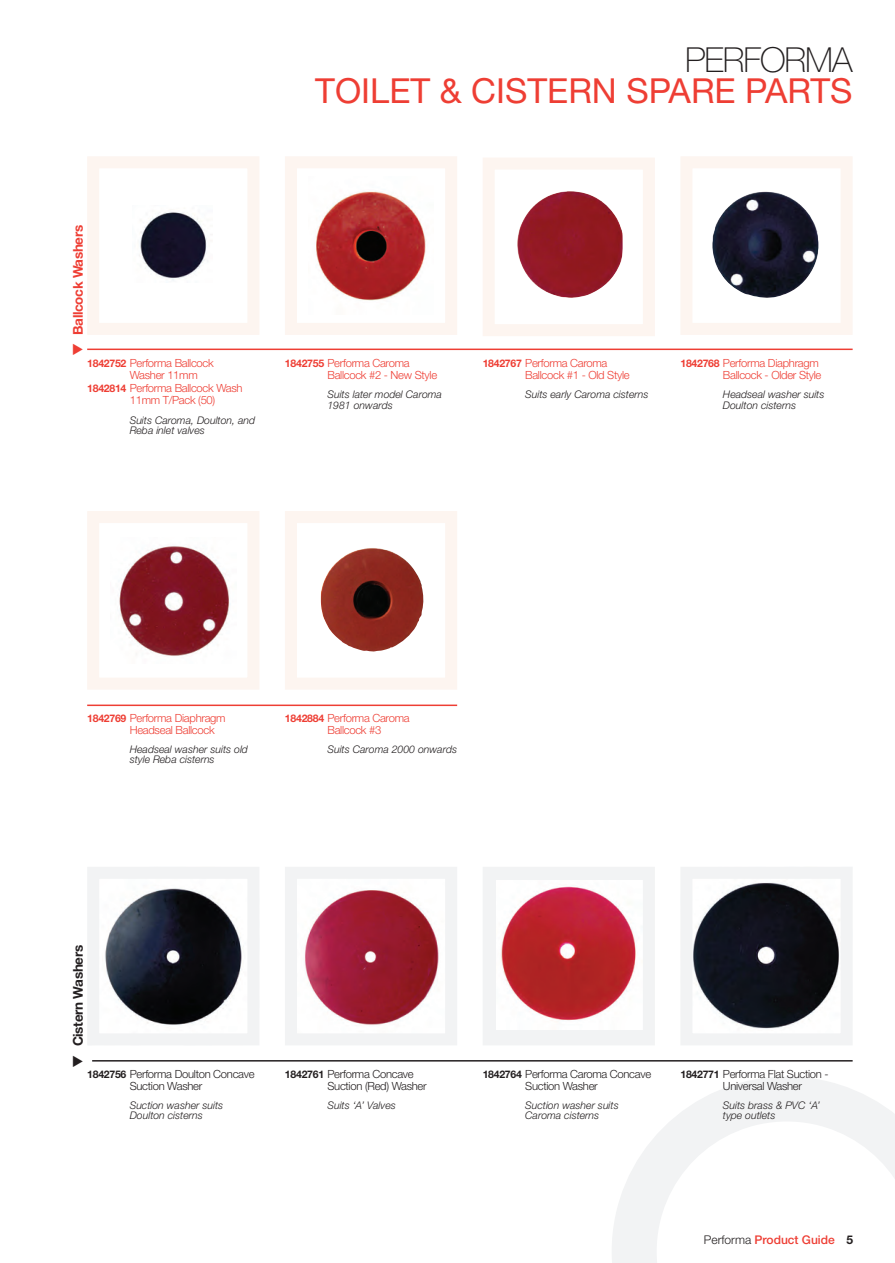
<style>
.page{position:relative;width:895px;height:1263px;background:#fff}
.page>*{position:absolute;margin:0;border:0;box-sizing:border-box;transform-origin:0 0}
.t1{font:34.5px/31.5px "Helvetica Neue";color:#ee3e34;text-align:right}
.L2_Sub_Side_Head_RED{font:700 13.5px "Helvetica Neue";letter-spacing:-.025em;color:#ee3e34}
.L2_Sub_Side_Head_RED-2{font:700 13.5px "Helvetica Neue";letter-spacing:-.025em;color:#231f20}
.t2{font:500 12px "Helvetica Neue";color:#ee3e34}
.L3_Code_Name_Red{font:300 11.25px/12px "Helvetica Neue";letter-spacing:-.025em;color:#ee3e34}
.L3_Code_Name_Red-2{font:300 11.25px/12px "Helvetica Neue";letter-spacing:-.025em;color:#231f20}
.L4_Sub_copy_10mm_IND{font:italic 300 10.5px/10.5px "Helvetica Neue";color:#231f20}
.s1{font-weight:100;color:#231f20}
.s2{font-weight:700;font-size:10.5px}
.s3{font-weight:300;color:#231f20}
.s4{font-weight:700;color:#231f20}
</style>
<div class="page">
<svg style="left:612px;top:1077px;width:283px;height:186px"></svg>
<hr style="left:87px;top:349px;width:766px;height:1px;background:#ee3e34">
<hr style="left:87px;top:704px;width:370px;height:2px;background:#ee3e34">
<img style="left:139px;top:212px;width:69px;height:69px">
<div style="left:87px;top:156px;width:172px;height:179px;border:12px solid #fdf5f0"></div>
<img style="left:316px;top:191px;width:110px;height:110px">
<div style="left:285px;top:156px;width:172px;height:179px;border:12px solid #fdf5f0"></div>
<img style="left:517px;top:191px;width:106px;height:107px">
<div style="left:483px;top:158px;width:172px;height:178px;border:12px solid #fdf5f0"></div>
<img style="left:712px;top:191px;width:107px;height:107px">
<div style="left:680px;top:156px;width:173px;height:179px;border:12px solid #fdf5f0"></div>
<img style="left:119px;top:546px;width:112px;height:110px">
<div style="left:87px;top:511px;width:172px;height:179px;border:12px solid #fdf5f0"></div>
<img style="left:321px;top:548px;width:103px;height:104px">
<div style="left:285px;top:511px;width:172px;height:179px;border:12px solid #fdf5f0"></div>
<hr style="left:92px;top:1060px;width:761px;height:1px;background:#231f20">
<img style="left:105px;top:888px;width:137px;height:137px">
<div style="left:87px;top:867px;width:172px;height:178px;border:12px solid #f2f3f4"></div>
<img style="left:305px;top:890px;width:134px;height:135px">
<div style="left:285px;top:867px;width:172px;height:178px;border:12px solid #f2f3f4"></div>
<img style="left:501px;top:886px;width:135px;height:134px">
<div style="left:483px;top:867px;width:172px;height:178px;border:12px solid #f2f3f4"></div>
<img style="left:693px;top:882px;width:146px;height:147px">
<div style="left:680px;top:867px;width:173px;height:178px;border:12px solid #f2f3f4"></div>
<p class="t1" style="left:315px;top:43px;width:539px"><span class="s1">PERFORMA<br></span>TOILET &amp; CISTERN SPARE PARTS</p>
<p class="L2_Sub_Side_Head_RED" style="left:70px;top:335px;width:111px;rotate:-90deg">Ballcock Washers</p>
<p class="L3_Code_Name_Red" style="left:130px;top:357px;width:86px;text-indent:-43px"><span class="s2">1842752</span> Performa Ballcock<br>Washer 11mm</p>
<p class="L3_Code_Name_Red" style="left:130px;top:382px;width:114px;text-indent:-43px"><span class="s2">1842814</span> Performa Ballcock Wash<br>11mm T/Pack (50)</p>
<p class="L4_Sub_copy_10mm_IND" style="left:130px;top:414px;width:127px">Suits Caroma, Doulton, and<br>Reba inlet valves</p>
<p class="L3_Code_Name_Red" style="left:327px;top:357px;width:111px;text-indent:-43px"><span class="s2">1842755</span> Performa Caroma<br>Ballcock #2 - New Style</p>
<p class="L4_Sub_copy_10mm_IND" style="left:327px;top:389px;width:116px">Suits later model Caroma<br>1981 onwards</p>
<p class="L3_Code_Name_Red" style="left:525px;top:357px;width:106px;text-indent:-43px"><span class="s2">1842767</span> Performa Caroma<br>Ballcock #1 - Old Style</p>
<p class="L4_Sub_copy_10mm_IND" style="left:525px;top:389px;width:125px">Suits early Caroma cisterns</p>
<p class="L3_Code_Name_Red" style="left:680px;top:357px;width:143px;text-align:right"><span class="s2">1842768</span> Performa Diaphragm<br>Ballcock - Older Style</p>
<p class="L4_Sub_copy_10mm_IND" style="left:723px;top:389px;width:103px">Headseal washer suits<br>Doulton cisterns</p>
<p class="L3_Code_Name_Red" style="left:130px;top:711px;width:97px;text-indent:-43px"><span class="s2">1842769</span> Performa Diaphragm<br>Headseal Ballcock</p>
<p class="L4_Sub_copy_10mm_IND" style="left:130px;top:744px;width:120px">Headseal washer suits old style Reba cisterns</p>
<p class="L3_Code_Name_Red" style="left:327px;top:711px;width:84px;text-indent:-43px"><span class="s2">1842884</span> Performa Caroma<br>Ballcock #3</p>
<p class="L4_Sub_copy_10mm_IND" style="left:327px;top:744px;width:131px">Suits Caroma 2000 onwards</p>
<p class="L2_Sub_Side_Head_RED-2" style="left:70px;top:1046px;width:103px;rotate:-90deg">Cistern Washers</p>
<p class="L3_Code_Name_Red-2" style="left:130px;top:1067px;width:126px;text-indent:-43px"><span class="s2">1842756</span> Performa Doulton Concave<br>Suction Washer</p>
<p class="L4_Sub_copy_10mm_IND" style="left:130px;top:1099px;width:95px">Suction washer suits<br>Doulton cisterns</p>
<p class="L3_Code_Name_Red-2" style="left:327px;top:1067px;width:101px;text-indent:-43px"><span class="s2">1842761</span> Performa Concave<br>Suction (Red) Washer</p>
<p class="L4_Sub_copy_10mm_IND" style="left:327px;top:1099px;width:70px">Suits ‘A’ Valves</p>
<p class="L3_Code_Name_Red-2" style="left:525px;top:1067px;width:127px;text-indent:-43px"><span class="s2">1842764</span> Performa Caroma Concave<br>Suction Washer</p>
<p class="L4_Sub_copy_10mm_IND" style="left:525px;top:1099px;width:95px">Suction washer suits<br>Caroma cisterns</p>
<p class="L3_Code_Name_Red-2" style="left:723px;top:1067px;width:107px;text-indent:-43px"><span class="s2">1842771</span> Performa Flat Suction -<br>Universal Washer</p>
<p class="L4_Sub_copy_10mm_IND" style="left:723px;top:1099px;width:99px">Suits brass &amp; PVC ‘A’ type outlets</p>
<p class="t2" style="left:704px;top:1232px;width:151px"><span class="s3">Performa</span> Product Guide <span class="s4">5</span></p>
</div>
